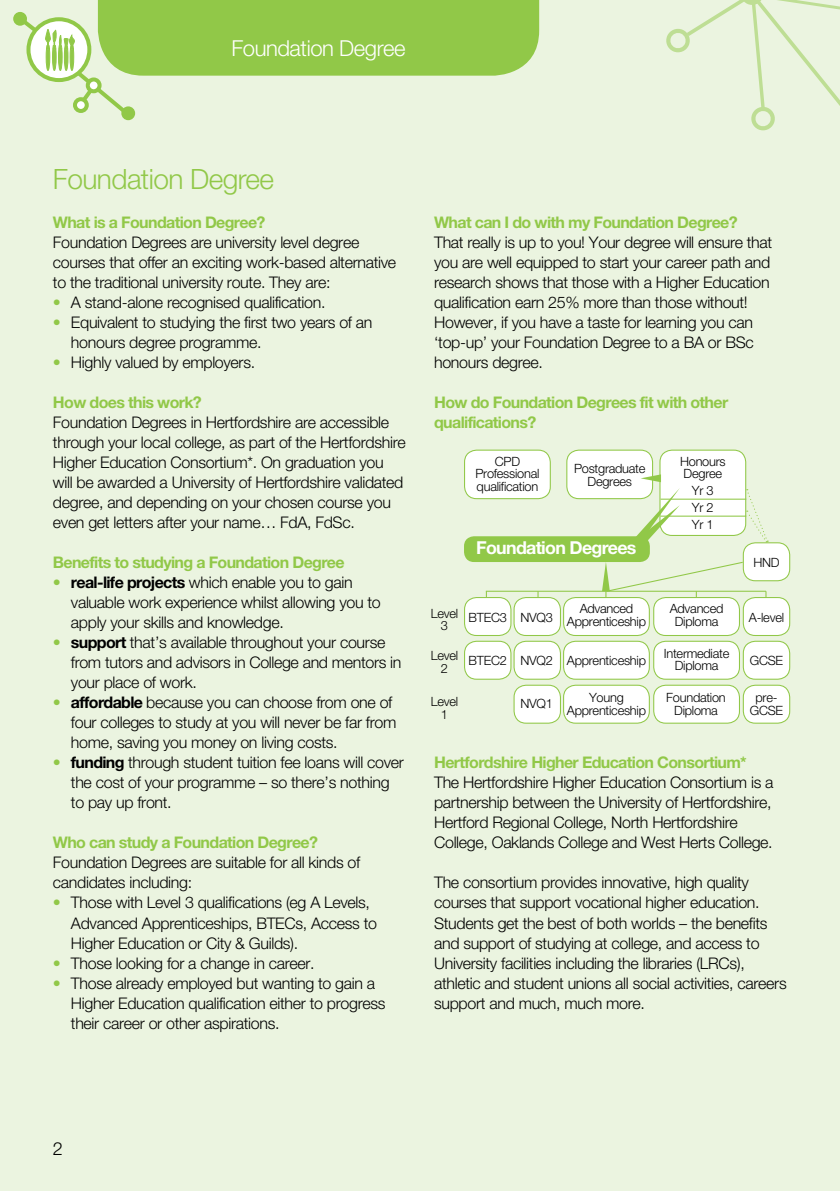
<style>
.page{position:relative;width:840px;height:1191px;background:#fff}
.page>*{position:absolute;margin:0;border:0;box-sizing:border-box;transform-origin:0 0}
.t1{font:300 28px "Helvetica Neue LT Std";letter-spacing:-.02em;color:#91c848}
.t2{font:300 22px "Helvetica Neue LT Std";letter-spacing:-.02em;color:#fff}
.t3{font:300 18px "Helvetica Neue LT Std";color:#000}
.t4{font:700 17.8px "Helvetica Neue LT Std";letter-spacing:-.04em;color:#fff}
.t5{font:300 16px/20px "Helvetica Neue LT Std";letter-spacing:-.02em;color:#000}
.t6{font:700 16px/20px "Helvetica Neue LT Std";letter-spacing:-.04em;color:#91c848}
.t7{font:300 12.8px/12.8px "Helvetica Neue LT Std";letter-spacing:-.02em;color:#000;text-align:center}
.s1{color:#91c848}
.s2{font-weight:700}
</style>
<div class="page">
<div style="left:0;top:0;width:839px;height:1191px;background:#ebf4e0"></div>
<svg style="left:666px;top:0;width:173px;height:131px"></svg>
<div style="left:13px;top:12px;width:14px;height:14px;border:2px solid #91c848;border-radius:50%"></div>
<div style="left:121px;top:106px;width:14px;height:14px;border:2px solid #91c848;border-radius:50%"></div>
<div style="left:464px;top:536px;width:185px;height:26px;background:#91c848;border-radius:10px"></div>
<div style="left:563px;top:685px;width:86px;height:38px;background:#fff;border-radius:12px"></div>
<div style="left:562px;top:684px;width:87px;height:39px;border:1px solid #91c848;border-radius:12px"></div>
<div style="left:653px;top:685px;width:86px;height:38px;background:#fff;border-radius:12px"></div>
<div style="left:652px;top:684px;width:87px;height:39px;border:1px solid #91c848;border-radius:12px"></div>
<div style="left:514px;top:685px;width:46px;height:38px;background:#fff;border-radius:12px"></div>
<div style="left:513px;top:684px;width:47px;height:39px;border:1px solid #91c848;border-radius:12px"></div>
<div style="left:742px;top:685px;width:47px;height:38px;background:#fff;border-radius:12px"></div>
<div style="left:742px;top:684px;width:47px;height:39px;border:1px solid #91c848;border-radius:12px"></div>
<div style="left:563px;top:641px;width:86px;height:38px;background:#fff;border-radius:12px"></div>
<div style="left:562px;top:640px;width:87px;height:39px;border:1px solid #91c848;border-radius:12px"></div>
<div style="left:653px;top:641px;width:86px;height:38px;background:#fff;border-radius:12px"></div>
<div style="left:652px;top:640px;width:87px;height:39px;border:1px solid #91c848;border-radius:12px"></div>
<div style="left:514px;top:641px;width:46px;height:38px;background:#fff;border-radius:12px"></div>
<div style="left:513px;top:640px;width:47px;height:39px;border:1px solid #91c848;border-radius:12px"></div>
<div style="left:742px;top:641px;width:47px;height:38px;background:#fff;border-radius:12px"></div>
<div style="left:742px;top:640px;width:47px;height:39px;border:1px solid #91c848;border-radius:12px"></div>
<div style="left:464px;top:641px;width:46px;height:38px;background:#fff;border-radius:12px"></div>
<div style="left:464px;top:640px;width:47px;height:39px;border:1px solid #91c848;border-radius:12px"></div>
<div style="left:563px;top:597px;width:86px;height:38px;background:#fff;border-radius:12px"></div>
<div style="left:562px;top:597px;width:87px;height:39px;border:1px solid #91c848;border-radius:12px"></div>
<div style="left:464px;top:450px;width:86px;height:48px;background:#fff;border-radius:12px"></div>
<div style="left:464px;top:449px;width:86px;height:50px;border:1px solid #91c848;border-radius:12px"></div>
<div style="left:566px;top:450px;width:86px;height:48px;background:#fff;border-radius:12px"></div>
<div style="left:566px;top:449px;width:86px;height:50px;border:1px solid #91c848;border-radius:12px"></div>
<div style="left:659px;top:450px;width:86px;height:85px;background:#fff;border-radius:12px"></div>
<div style="left:659px;top:449px;width:86px;height:87px;border:1px solid #91c848;border-radius:12px"></div>
<div style="left:653px;top:597px;width:86px;height:38px;background:#fff;border-radius:12px"></div>
<div style="left:652px;top:597px;width:87px;height:39px;border:1px solid #91c848;border-radius:12px"></div>
<div style="left:514px;top:597px;width:46px;height:38px;background:#fff;border-radius:12px"></div>
<div style="left:513px;top:597px;width:47px;height:39px;border:1px solid #91c848;border-radius:12px"></div>
<div style="left:742px;top:597px;width:47px;height:38px;background:#fff;border-radius:12px"></div>
<div style="left:742px;top:597px;width:47px;height:39px;border:1px solid #91c848;border-radius:12px"></div>
<div style="left:742px;top:543px;width:47px;height:38px;background:#fff;border-radius:12px"></div>
<div style="left:742px;top:542px;width:47px;height:39px;border:1px solid #91c848;border-radius:12px"></div>
<div style="left:464px;top:597px;width:46px;height:38px;background:#fff;border-radius:12px"></div>
<div style="left:464px;top:597px;width:47px;height:39px;border:1px solid #91c848;border-radius:12px"></div>
<hr style="left:660px;top:498px;width:85px;height:2px;background:#91c848">
<hr style="left:660px;top:515px;width:85px;height:1px;background:#91c848">
<svg style="left:628px;top:488px;width:51px;height:62px"></svg>
<svg style="left:641px;top:474px;width:19px;height:8px"></svg>
<hr style="left:485px;top:590px;width:280px;height:2px;background:#91c848">
<svg style="left:601px;top:561px;width:142px;height:36px"></svg>
<svg style="left:745px;top:489px;width:22px;height:53px"></svg>
<svg style="left:16px;top:0;width:523px;height:117px"></svg>
<h2 class="t2" style="left:231px;top:34px;width:175px">Foundation Degree</h2>
<h1 class="t1" style="left:53px;top:161px;width:222px">Foundation Degree</h1>
<p class="t6" style="left:53px;top:212px;width:214px">What is a Foundation Degree?</p>
<p class="t5" style="left:53px;top:232px;width:344px">Foundation Degrees are university level degree courses that offer an exciting work-based alternative to the traditional university route. They are:</p>
<p class="t5" style="left:53px;top:292px;width:274px"><span class="s1">•</span> A stand-alone recognised qualification.</p>
<p class="t5" style="left:71px;top:312px;width:303px;text-indent:-18px"><span class="s1">•</span> Equivalent to studying the first two years of an honours degree programme.</p>
<p class="t5" style="left:53px;top:352px;width:204px"><span class="s1">•</span> Highly valued by employers.</p>
<p class="t6" style="left:53px;top:392px;width:150px">How does this work?</p>
<p class="t5" style="left:53px;top:412px;width:354px">Foundation Degrees in Hertfordshire are accessible through your local college, as part of the Hertfordshire Higher Education Consortium*. On graduation you will be awarded a University of Hertfordshire validated degree, and depending on your chosen course you even get letters after your name… FdA, FdSc.</p>
<p class="t6" style="left:53px;top:552px;width:293px">Benefits to studying a Foundation Degree</p>
<p class="t5" style="left:71px;top:572px;width:311px;text-indent:-18px"><span class="s1">•</span> <span class="s2">real-life projects</span> which enable you to gain valuable work experience whilst allowing you to apply your skills and knowledge.</p>
<p class="t5" style="left:71px;top:632px;width:332px;text-indent:-18px"><span class="s1">•</span> <span class="s2">support</span> that’s available throughout your course from tutors and advisors in College and mentors in your place of work.</p>
<p class="t5" style="left:71px;top:692px;width:327px;text-indent:-18px"><span class="s1">•</span> <span class="s2">affordable</span> because you can choose from one of four colleges to study at you will never be far from home, saving you money on living costs.</p>
<p class="t5" style="left:71px;top:752px;width:334px;text-indent:-18px"><span class="s1">•</span> <span class="s2">funding</span> through student tuition fee loans will cover the cost of your programme – so there’s nothing to pay up front.</p>
<p class="t6" style="left:53px;top:832px;width:266px">Who can study a Foundation Degree?</p>
<p class="t5" style="left:53px;top:852px;width:309px">Foundation Degrees are suitable for all kinds of candidates including:</p>
<p class="t5" style="left:71px;top:892px;width:307px;text-indent:-18px"><span class="s1">•</span> Those with Level 3 qualifications (eg A Levels,<br>Advanced Apprenticeships, BTECs, Access to<br>Higher Education or City &amp; Guilds).</p>
<p class="t5" style="left:53px;top:952px;width:263px"><span class="s1">•</span> Those looking for a change in career.</p>
<p class="t5" style="left:71px;top:972px;width:316px;text-indent:-18px"><span class="s1">•</span> Those already employed but wanting to gain a<br>Higher Education qualification either to progress their career or other aspirations.</p>
<p class="t6" style="left:434px;top:212px;width:305px">What can I do with my Foundation Degree?</p>
<p class="t5" style="left:434px;top:232px;width:339px">That really is up to you! Your degree will ensure that you are well equipped to start your career path and research shows that those with a Higher Education qualification earn 25% more than those without!<br>However, if you have a taste for learning you can ‘top-up’ your Foundation Degree to a BA or BSc honours degree.</p>
<p class="t6" style="left:434px;top:392px;width:295px">How do Foundation Degrees fit with other qualifications?</p>
<p class="t7" style="left:475px;top:454px;width:65px">CPD<br>Professional qualification</p>
<p class="t7" style="left:573px;top:462px;width:73px">Postgraduate<br>Degrees</p>
<p class="t7" style="left:679px;top:454px;width:47px;text-align:left">Honours<br>Degree</p>
<p class="t7" style="left:691px;top:482px;width:23px;line-height:17px;text-align:justify">Yr 3<br>Yr 2<br>Yr 1</p>
<p class="t4" style="left:476px;top:537px;width:162px">Foundation Degrees</p>
<p class="t7" style="left:753px;top:556px;width:28px">HND</p>
<p class="t7" style="left:430px;top:606px;width:29px">Level<br>3</p>
<p class="t7" style="left:430px;top:648px;width:29px">Level<br>2</p>
<p class="t7" style="left:430px;top:695px;width:29px">Level<br>1</p>
<p class="t7" style="left:669px;top:601px;width:55px">Advanced<br>Diploma</p>
<p class="t7" style="left:566px;top:601px;width:80px">Advanced<br>Apprenticeship</p>
<p class="t7" style="left:468px;top:611px;width:86px">BTEC3 NVQ3</p>
<p class="t7" style="left:748px;top:611px;width:37px">A-level</p>
<p class="t7" style="left:566px;top:653px;width:80px">Apprenticeship</p>
<p class="t7" style="left:663px;top:646px;width:67px">Intermediate<br>Diploma</p>
<p class="t7" style="left:566px;top:690px;width:80px">Young<br>Apprenticeship</p>
<p class="t7" style="left:666px;top:690px;width:61px">Foundation<br>Diploma</p>
<p class="t7" style="left:468px;top:653px;width:86px">BTEC2 NVQ2</p>
<p class="t7" style="left:749px;top:653px;width:35px">GCSE</p>
<p class="t7" style="left:520px;top:697px;width:34px">NVQ1</p>
<p class="t7" style="left:749px;top:690px;width:35px">pre-<br>GCSE</p>
<p class="t6" style="left:434px;top:752px;width:314px">Hertfordshire Higher Education Consortium*</p>
<p class="t5" style="left:434px;top:772px;width:341px">The Hertfordshire Higher Education Consortium is a partnership between the University of Hertfordshire, Hertford Regional College, North Hertfordshire College, Oaklands College and West Herts College.</p>
<p class="t5" style="left:434px;top:872px;width:354px">The consortium provides innovative, high quality courses that support vocational higher education.<br>Students get the best of both worlds – the benefits and support of studying at college, and access to University facilities including the libraries (LRCs), athletic and student unions all social activities, careers support and much, much more.</p>
<p class="t3" style="left:53px;top:1137px;width:12px">2</p>
</div>
